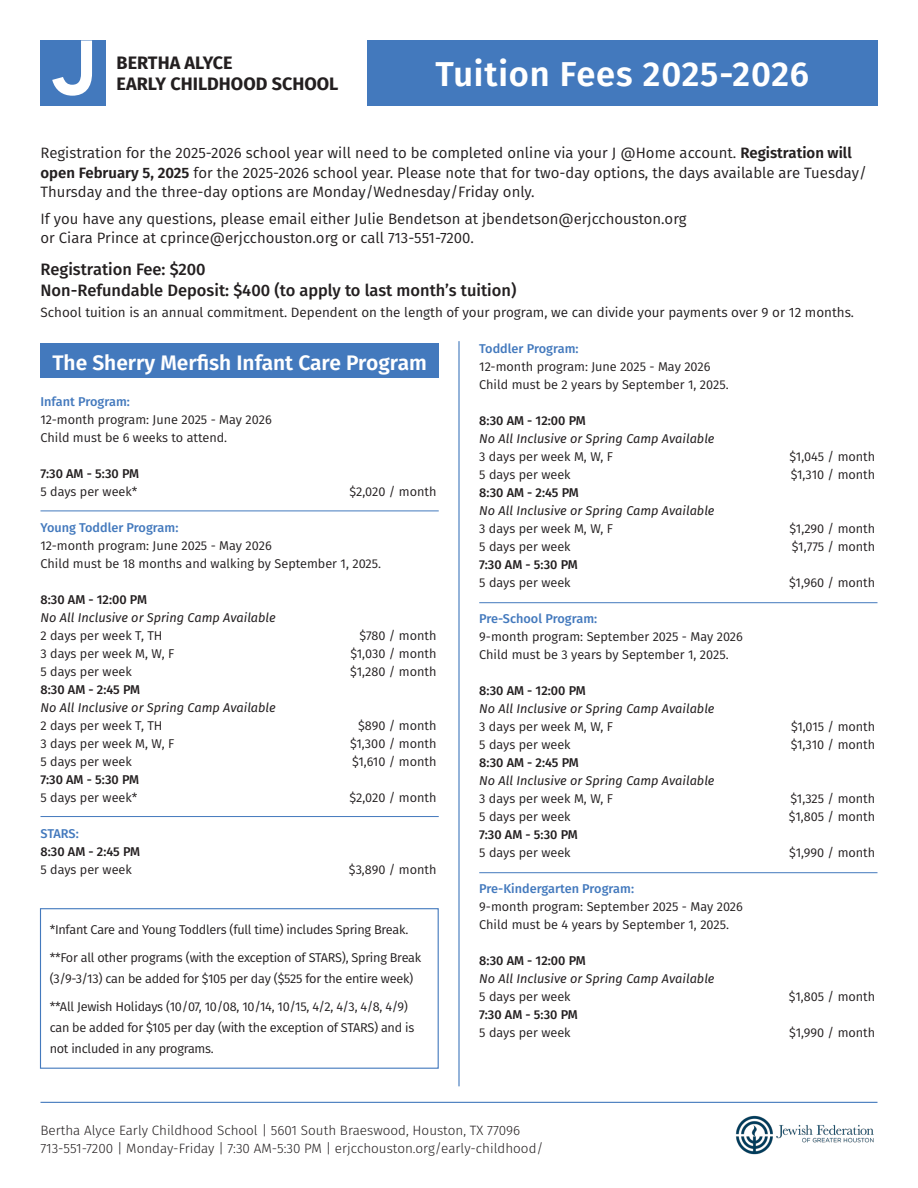
<style>
.page{position:relative;width:918px;height:1188px;background:#fff}
.page>*{position:absolute;margin:0;border:0;box-sizing:border-box;transform-origin:0 0}
.t1{font:600 34.5px "Fira Sans";letter-spacing:.025em;color:#fff}
.t2{font:600 21px "Fira Sans";color:#fff}
.t3{font:700 18px "Fira Sans";color:#231f20}
.t4{font:500 16.5px "Fira Sans";color:#231f20}
.t5{font:15px/19.5px "Fira Sans";color:#231f20}
.t6{font:300 13.5px "Fira Sans";color:#231f20}
.t7{font:13.5px "Fira Sans";color:#231f20}
.t8{font:12.75px "Fira Sans";color:#231f20}
.t9{font:12.75px/21px "Fira Sans";letter-spacing:-.02em;color:#231f20}
.t10{font:italic 12.75px "Fira Sans";color:#231f20}
.t11{font:500 12.75px "Fira Sans";color:#231f20}
.t12{font:500 12.75px "Fira Sans";color:#4379bd}
.s1{font-weight:600}
</style>
<div class="page">
<div style="left:40px;top:343px;width:399px;height:35px;background:#4379bd"></div>
<div style="left:367px;top:40px;width:511px;height:66px;background:#4379bd"></div>
<div style="left:40px;top:40px;width:66px;height:66px;background:#4379bd"></div>
<svg style="left:52px;top:41px;width:40px;height:55px"></svg>
<hr style="left:40px;top:1102px;width:838px;height:1px;background:#4379bd">
<hr style="left:458px;top:341px;width:2px;height:745px;background:#4379bd">
<hr style="left:40px;top:511px;width:399px;height:1px;background:#4379bd">
<hr style="left:40px;top:816px;width:399px;height:1px;background:#4379bd">
<hr style="left:479px;top:602px;width:399px;height:1px;background:#4379bd">
<hr style="left:479px;top:872px;width:399px;height:1px;background:#4379bd">
<img style="left:735px;top:1115px;width:139px;height:40px">
<div style="left:40px;top:908px;width:399px;height:161px;border:1px solid #4379bd"></div>
<p class="t3" style="left:117px;top:47px;width:117px">BERTHA ALYCE</p>
<p class="t3" style="left:117px;top:69px;width:223px">EARLY CHILDHOOD SCHOOL</p>
<p class="t1" style="left:436px;top:46px;width:375px">Tuition Fees 2025-2026</p>
<p class="t5" style="left:40px;top:143px;width:828px">Registration for the 2025-2026 school year will need to be completed online via your J @Home account. <span class="s1">Registration will open February 5, 2025</span> for the 2025-2026 school year. Please note that for two-day options, the days available are Tuesday/<br>Thursday and the three-day options are Monday/Wednesday/Friday only.</p>
<p class="t5" style="left:40px;top:208px;width:648px">If you have any questions, please email either Julie Bendetson at jbendetson@erjcchouston.org</p>
<p class="t5" style="left:40px;top:228px;width:435px">or Ciara Prince at cprince@erjcchouston.org or call 713-551-7200.</p>
<p class="t4" style="left:40px;top:256px;width:167px">Registration Fee: $200</p>
<p class="t4" style="left:40px;top:277px;width:477px">Non-Refundable Deposit: $400 (to apply to last month’s tuition)</p>
<p class="t7" style="left:40px;top:302px;width:815px">School tuition is an annual commitment. Dependent on the length of your program, we can divide your payments over 9 or 12 months.</p>
<p class="t2" style="left:52px;top:345px;width:376px">The Sherry Merfish Infant Care Program</p>
<p class="t12" style="left:40px;top:391px;width:91px">Infant Program:</p>
<p class="t8" style="left:40px;top:410px;width:233px">12-month program: June 2025 - May 2026</p>
<p class="t8" style="left:40px;top:428px;width:188px">Child must be 6 weeks to attend.</p>
<p class="t11" style="left:40px;top:463px;width:100px">7:30 AM - 5:30 PM</p>
<p class="t8" style="left:40px;top:482px;width:99px">5 days per week*</p>
<p class="t8" style="left:349px;top:482px;width:89px">$2,020 / month</p>
<p class="t12" style="left:40px;top:517px;width:139px">Young Toddler Program:</p>
<p class="t8" style="left:40px;top:536px;width:233px">12-month program: June 2025 - May 2026</p>
<p class="t8" style="left:40px;top:554px;width:342px">Child must be 18 months and walking by September 1, 2025.</p>
<p class="t11" style="left:40px;top:589px;width:108px">8:30 AM - 12:00 PM</p>
<p class="t10" style="left:40px;top:608px;width:237px">No All Inclusive or Spring Camp Available</p>
<p class="t8" style="left:40px;top:626px;width:124px">2 days per week T, TH</p>
<p class="t8" style="left:360px;top:626px;width:78px">$780 / month</p>
<p class="t8" style="left:40px;top:644px;width:135px">3 days per week M, W, F</p>
<p class="t8" style="left:350px;top:644px;width:88px">$1,030 / month</p>
<p class="t8" style="left:40px;top:662px;width:93px">5 days per week</p>
<p class="t8" style="left:350px;top:662px;width:88px">$1,280 / month</p>
<p class="t11" style="left:40px;top:679px;width:101px">8:30 AM - 2:45 PM</p>
<p class="t10" style="left:40px;top:698px;width:237px">No All Inclusive or Spring Camp Available</p>
<p class="t8" style="left:40px;top:716px;width:124px">2 days per week T, TH</p>
<p class="t8" style="left:358px;top:716px;width:80px">$890 / month</p>
<p class="t8" style="left:40px;top:734px;width:135px">3 days per week M, W, F</p>
<p class="t8" style="left:350px;top:734px;width:88px">$1,300 / month</p>
<p class="t8" style="left:40px;top:752px;width:93px">5 days per week</p>
<p class="t8" style="left:352px;top:752px;width:86px">$1,610 / month</p>
<p class="t11" style="left:40px;top:769px;width:100px">7:30 AM - 5:30 PM</p>
<p class="t8" style="left:40px;top:788px;width:99px">5 days per week*</p>
<p class="t8" style="left:349px;top:788px;width:89px">$2,020 / month</p>
<p class="t12" style="left:40px;top:823px;width:40px">STARS:</p>
<p class="t11" style="left:40px;top:841px;width:101px">8:30 AM - 2:45 PM</p>
<p class="t8" style="left:40px;top:860px;width:93px">5 days per week</p>
<p class="t8" style="left:349px;top:860px;width:89px">$3,890 / month</p>
<p class="t12" style="left:479px;top:338px;width:101px">Toddler Program:</p>
<p class="t8" style="left:479px;top:357px;width:233px">12-month program: June 2025 - May 2026</p>
<p class="t8" style="left:479px;top:375px;width:251px">Child must be 2 years by September 1, 2025.</p>
<p class="t11" style="left:479px;top:410px;width:108px">8:30 AM - 12:00 PM</p>
<p class="t10" style="left:479px;top:429px;width:237px">No All Inclusive or Spring Camp Available</p>
<p class="t8" style="left:479px;top:447px;width:135px">3 days per week M, W, F</p>
<p class="t8" style="left:790px;top:447px;width:87px">$1,045 / month</p>
<p class="t8" style="left:479px;top:465px;width:93px">5 days per week</p>
<p class="t8" style="left:791px;top:465px;width:86px">$1,310 / month</p>
<p class="t11" style="left:479px;top:482px;width:101px">8:30 AM - 2:45 PM</p>
<p class="t10" style="left:479px;top:501px;width:237px">No All Inclusive or Spring Camp Available</p>
<p class="t8" style="left:479px;top:519px;width:135px">3 days per week M, W, F</p>
<p class="t8" style="left:790px;top:519px;width:87px">$1,290 / month</p>
<p class="t8" style="left:479px;top:537px;width:93px">5 days per week</p>
<p class="t8" style="left:792px;top:537px;width:85px">$1,775 / month</p>
<p class="t11" style="left:479px;top:554px;width:100px">7:30 AM - 5:30 PM</p>
<p class="t8" style="left:479px;top:573px;width:93px">5 days per week</p>
<p class="t8" style="left:789px;top:573px;width:88px">$1,960 / month</p>
<p class="t12" style="left:479px;top:608px;width:119px">Pre-School Program:</p>
<p class="t8" style="left:479px;top:627px;width:265px">9-month program: September 2025 - May 2026</p>
<p class="t8" style="left:479px;top:645px;width:251px">Child must be 3 years by September 1, 2025.</p>
<p class="t11" style="left:479px;top:680px;width:108px">8:30 AM - 12:00 PM</p>
<p class="t10" style="left:479px;top:699px;width:237px">No All Inclusive or Spring Camp Available</p>
<p class="t8" style="left:479px;top:717px;width:135px">3 days per week M, W, F</p>
<p class="t8" style="left:791px;top:717px;width:86px">$1,015 / month</p>
<p class="t8" style="left:479px;top:735px;width:93px">5 days per week</p>
<p class="t8" style="left:791px;top:735px;width:86px">$1,310 / month</p>
<p class="t11" style="left:479px;top:752px;width:101px">8:30 AM - 2:45 PM</p>
<p class="t10" style="left:479px;top:771px;width:237px">No All Inclusive or Spring Camp Available</p>
<p class="t8" style="left:479px;top:789px;width:135px">3 days per week M, W, F</p>
<p class="t8" style="left:791px;top:789px;width:86px">$1,325 / month</p>
<p class="t8" style="left:479px;top:807px;width:93px">5 days per week</p>
<p class="t8" style="left:789px;top:807px;width:88px">$1,805 / month</p>
<p class="t11" style="left:479px;top:824px;width:100px">7:30 AM - 5:30 PM</p>
<p class="t8" style="left:479px;top:843px;width:93px">5 days per week</p>
<p class="t8" style="left:789px;top:843px;width:87px">$1,990 / month</p>
<p class="t12" style="left:479px;top:878px;width:156px">Pre-Kindergarten Program:</p>
<p class="t8" style="left:479px;top:897px;width:265px">9-month program: September 2025 - May 2026</p>
<p class="t8" style="left:479px;top:915px;width:251px">Child must be 4 years by September 1, 2025.</p>
<p class="t11" style="left:479px;top:950px;width:108px">8:30 AM - 12:00 PM</p>
<p class="t10" style="left:479px;top:969px;width:237px">No All Inclusive or Spring Camp Available</p>
<p class="t8" style="left:479px;top:987px;width:93px">5 days per week</p>
<p class="t8" style="left:789px;top:987px;width:88px">$1,805 / month</p>
<p class="t11" style="left:479px;top:1004px;width:100px">7:30 AM - 5:30 PM</p>
<p class="t8" style="left:479px;top:1023px;width:93px">5 days per week</p>
<p class="t8" style="left:789px;top:1023px;width:87px">$1,990 / month</p>
<p class="t9" style="left:50px;top:919px;width:360px">*Infant Care and Young Toddlers (full time) includes Spring Break.</p>
<p class="t9" style="left:50px;top:947px;width:373px">**For all other programs (with the exception of STARS), Spring Break (3/9-3/13) can be added for $105 per day ($525 for the entire week)</p>
<p class="t9" style="left:50px;top:996px;width:366px">**All Jewish Holidays (10/07, 10/08, 10/14, 10/15, 4/2, 4/3, 4/8, 4/9) can be added for $105 per day (with the exception of STARS) and is not included in any programs.</p>
<p class="t6" style="left:40px;top:1120px;width:481px">Bertha Alyce Early Childhood School | 5601 South Braeswood, Houston, TX 77096</p>
<p class="t6" style="left:40px;top:1138px;width:505px">713-551-7200 | Monday-Friday | 7:30 AM-5:30 PM | erjcchouston.org/early-childhood/</p>
</div>
